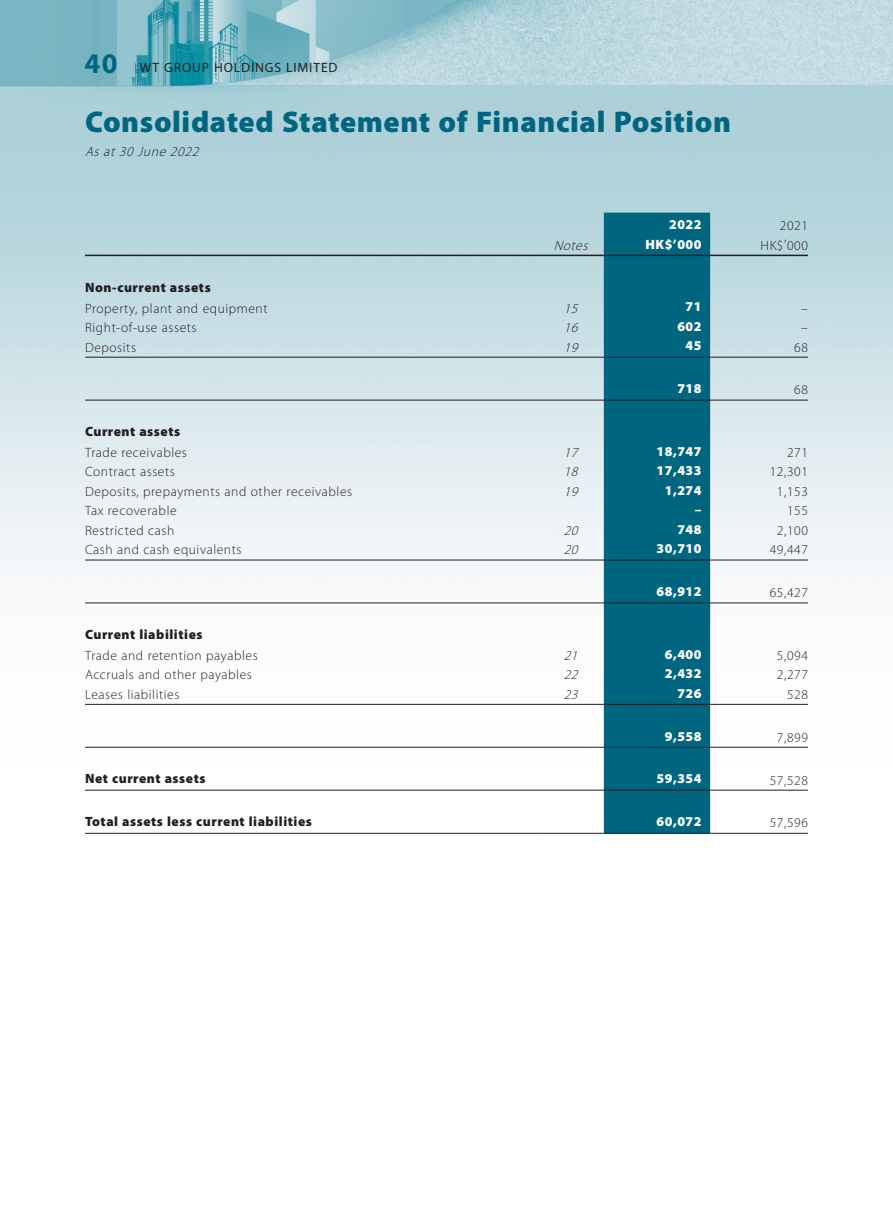
<style>
.page{position:relative;width:893px;height:1212px;background:#fff}
.page>*{position:absolute;margin:0;border:0;box-sizing:border-box;transform-origin:0 0}
.t1{font:900 30px "Myriad Pro";letter-spacing:.02em;color:#006680}
.t2{font:300 13.5px "Myriad Pro";letter-spacing:.04em;color:#231f20}
.t3{font:900 13.5px "Myriad Pro";letter-spacing:.04em;color:#231f20}
.t4{font:900 13.5px "Myriad Pro";letter-spacing:.04em;color:#fff}
.t5{font:italic 300 13.5px "Myriad Pro";color:#231f20}
.t6{font:13.5px "Myriad Pro";letter-spacing:.065em;color:#231f20}
.s1{font-weight:700;font-size:28.5px;color:#006680}
</style>
<div class="page">
<img style="left:0;top:0;width:893px;height:833px">
<div style="left:604px;top:213px;width:106px;height:620px;background:#006680"></div>
<hr style="left:85px;top:255px;width:455px;height:1px;background:#231f20">
<hr style="left:540px;top:255px;width:64px;height:1px;background:#231f20">
<hr style="left:604px;top:255px;width:106px;height:1px;background:#231f20">
<hr style="left:710px;top:255px;width:98px;height:1px;background:#231f20">
<hr style="left:85px;top:357px;width:455px;height:1px;background:#231f20">
<hr style="left:540px;top:357px;width:64px;height:1px;background:#231f20">
<hr style="left:604px;top:357px;width:106px;height:1px;background:#231f20">
<hr style="left:710px;top:357px;width:98px;height:1px;background:#231f20">
<hr style="left:85px;top:400px;width:455px;height:1px;background:#231f20">
<hr style="left:540px;top:400px;width:64px;height:1px;background:#231f20">
<hr style="left:604px;top:400px;width:106px;height:1px;background:#231f20">
<hr style="left:710px;top:400px;width:98px;height:1px;background:#231f20">
<hr style="left:85px;top:560px;width:455px;height:1px;background:#231f20">
<hr style="left:540px;top:560px;width:64px;height:1px;background:#231f20">
<hr style="left:604px;top:560px;width:106px;height:1px;background:#231f20">
<hr style="left:710px;top:560px;width:98px;height:1px;background:#231f20">
<hr style="left:85px;top:602px;width:455px;height:1px;background:#231f20">
<hr style="left:540px;top:602px;width:64px;height:1px;background:#231f20">
<hr style="left:604px;top:602px;width:106px;height:1px;background:#231f20">
<hr style="left:710px;top:602px;width:98px;height:1px;background:#231f20">
<hr style="left:85px;top:704px;width:455px;height:1px;background:#231f20">
<hr style="left:540px;top:704px;width:64px;height:1px;background:#231f20">
<hr style="left:604px;top:704px;width:106px;height:1px;background:#231f20">
<hr style="left:710px;top:704px;width:98px;height:1px;background:#231f20">
<hr style="left:85px;top:747px;width:455px;height:1px;background:#231f20">
<hr style="left:540px;top:747px;width:64px;height:1px;background:#231f20">
<hr style="left:604px;top:747px;width:106px;height:1px;background:#231f20">
<hr style="left:710px;top:747px;width:98px;height:1px;background:#231f20">
<hr style="left:85px;top:790px;width:455px;height:1px;background:#231f20">
<hr style="left:540px;top:790px;width:64px;height:1px;background:#231f20">
<hr style="left:604px;top:790px;width:106px;height:1px;background:#231f20">
<hr style="left:710px;top:790px;width:98px;height:1px;background:#231f20">
<hr style="left:85px;top:833px;width:455px;height:1px;background:#231f20">
<hr style="left:540px;top:833px;width:64px;height:1px;background:#231f20">
<hr style="left:604px;top:833px;width:106px;height:1px;background:#231f20">
<hr style="left:710px;top:833px;width:98px;height:1px;background:#231f20">
<p class="t6" style="left:85px;top:59px;width:254px"><span class="s1">40</span> WT GROUP HOLDINGS LIMITED</p>
<h1 class="t1" style="left:85px;top:102px;width:648px">Consolidated Statement of Financial Position</h1>
<p class="t5" style="left:85px;top:144px;width:119px">Asat30 June 2022</p>
<p class="t4" style="left:669px;top:216px;width:34px">2022</p>
<p class="t2" style="left:780px;top:218px;width:30px">2021</p>
<p class="t5" style="left:554px;top:237px;width:40px">Notes</p>
<p class="t4" style="left:645px;top:235px;width:58px">HK$’000</p>
<p class="t2" style="left:761px;top:237px;width:49px">HK$’000</p>
<p class="t3" style="left:85px;top:278px;width:127px">Non-current assets</p>
<p class="t2" style="left:85px;top:300px;width:184px">Property, plant and equipment</p>
<p class="t5" style="left:564px;top:300px;width:20px">15</p>
<p class="t4" style="left:686px;top:298px;width:18px">71</p>
<p class="t2" style="left:801px;top:300px;width:8px">–</p>
<p class="t2" style="left:85px;top:319px;width:113px">Right-of-use assets</p>
<p class="t5" style="left:564px;top:319px;width:20px">16</p>
<p class="t4" style="left:677px;top:317px;width:26px">602</p>
<p class="t2" style="left:801px;top:319px;width:8px">–</p>
<p class="t2" style="left:85px;top:339px;width:53px">Deposits</p>
<p class="t5" style="left:564px;top:339px;width:20px">19</p>
<p class="t4" style="left:686px;top:337px;width:18px">45</p>
<p class="t2" style="left:794px;top:339px;width:15px">68</p>
<p class="t4" style="left:677px;top:380px;width:26px">718</p>
<p class="t2" style="left:794px;top:382px;width:15px">68</p>
<p class="t3" style="left:85px;top:423px;width:97px">Current assets</p>
<p class="t2" style="left:85px;top:444px;width:103px">Trade receivables</p>
<p class="t5" style="left:564px;top:444px;width:20px">17</p>
<p class="t4" style="left:656px;top:442px;width:47px">18,747</p>
<p class="t2" style="left:787px;top:444px;width:22px">271</p>
<p class="t2" style="left:85px;top:464px;width:91px">Contract assets</p>
<p class="t5" style="left:564px;top:464px;width:20px">18</p>
<p class="t4" style="left:656px;top:462px;width:47px">17,433</p>
<p class="t2" style="left:770px;top:464px;width:40px">12,301</p>
<p class="t2" style="left:85px;top:483px;width:269px">Deposits, prepayments and other receivables</p>
<p class="t5" style="left:564px;top:483px;width:20px">19</p>
<p class="t4" style="left:665px;top:481px;width:38px">1,274</p>
<p class="t2" style="left:777px;top:483px;width:32px">1,153</p>
<p class="t2" style="left:85px;top:503px;width:93px">Tax recoverable</p>
<p class="t4" style="left:695px;top:501px;width:8px">–</p>
<p class="t2" style="left:787px;top:503px;width:22px">155</p>
<p class="t2" style="left:85px;top:522px;width:91px">Restricted cash</p>
<p class="t5" style="left:564px;top:522px;width:20px">20</p>
<p class="t4" style="left:677px;top:520px;width:26px">748</p>
<p class="t2" style="left:777px;top:522px;width:32px">2,100</p>
<p class="t2" style="left:85px;top:542px;width:158px">Cash and cash equivalents</p>
<p class="t5" style="left:564px;top:542px;width:20px">20</p>
<p class="t4" style="left:656px;top:540px;width:47px">30,710</p>
<p class="t2" style="left:770px;top:542px;width:40px">49,447</p>
<p class="t4" style="left:656px;top:583px;width:47px">68,912</p>
<p class="t2" style="left:770px;top:585px;width:40px">65,427</p>
<p class="t3" style="left:85px;top:625px;width:119px">Current liabilities</p>
<p class="t2" style="left:85px;top:647px;width:174px">Trade and retention payables</p>
<p class="t5" style="left:564px;top:647px;width:20px">21</p>
<p class="t4" style="left:665px;top:645px;width:38px">6,400</p>
<p class="t2" style="left:777px;top:647px;width:32px">5,094</p>
<p class="t2" style="left:85px;top:667px;width:168px">Accruals and other payables</p>
<p class="t5" style="left:564px;top:667px;width:20px">22</p>
<p class="t4" style="left:665px;top:664px;width:38px">2,432</p>
<p class="t2" style="left:777px;top:667px;width:32px">2,277</p>
<p class="t2" style="left:85px;top:686px;width:96px">Leases liabilities</p>
<p class="t5" style="left:564px;top:686px;width:20px">23</p>
<p class="t4" style="left:677px;top:684px;width:26px">726</p>
<p class="t2" style="left:787px;top:686px;width:22px">528</p>
<p class="t4" style="left:665px;top:727px;width:38px">9,558</p>
<p class="t2" style="left:777px;top:729px;width:32px">7,899</p>
<p class="t3" style="left:85px;top:770px;width:122px">Net current assets</p>
<p class="t4" style="left:656px;top:770px;width:47px">59,354</p>
<p class="t2" style="left:770px;top:772px;width:40px">57,528</p>
<p class="t3" style="left:85px;top:813px;width:228px">Total assets less current liabilities</p>
<p class="t4" style="left:656px;top:813px;width:47px">60,072</p>
<p class="t2" style="left:770px;top:815px;width:40px">57,596</p>
</div>
